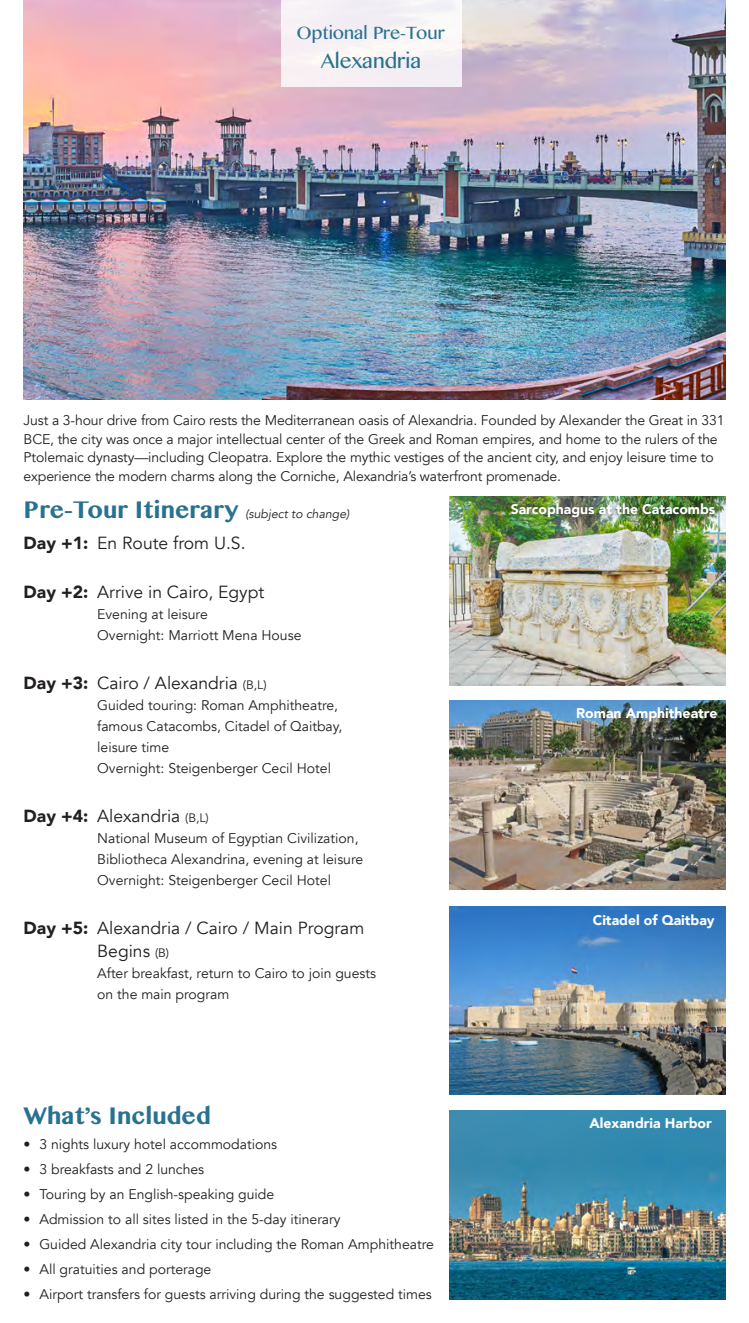
<style>
.page{position:relative;width:749px;height:1323px;background:#fff}
.page>*{position:absolute;margin:0;border:0;box-sizing:border-box;transform-origin:0 0}
.Heading{font:700 28px "Khmer MN";color:#287290}
.t1{font:24.5px "Khmer MN";color:#287290}
.t2{font:21px "Khmer MN";color:#287290}
.Sub_Day{font:17.5px "Avenir";color:#231f20}
.Sub_Day-2{font:14px/18.4px "Avenir";color:#231f20}
.t3{font:900 14px "Avenir";color:#fff}
.Heading-2{font:italic 12.25px "Avenir";color:#231f20}
.s1{font-weight:900}
.s2{font-size:12.25px}
</style>
<div class="page">
<img style="left:24px;top:0;width:700px;height:400px">
<img style="left:449px;top:906px;width:275px;height:188px">
<img style="left:449px;top:701px;width:275px;height:189px">
<img style="left:449px;top:497px;width:275px;height:189px">
<div style="left:281px;top:0;width:180px;height:87px;background:#f6f0f4"></div>
<div style="left:504px;top:497px;width:217px;height:27px;background:#231f20;opacity:.75"></div>
<img style="left:449px;top:1111px;width:275px;height:188px">
<p class="t2" style="left:296px;top:20px;width:150px">Optional Pre-Tour</p>
<p class="t1" style="left:320px;top:45px;width:102px">Alexandria</p>
<p class="Sub_Day-2" style="left:24px;top:412px;width:702px">Just a 3-hour drive from Cairo rests the Mediterranean oasis of Alexandria. Founded by Alexander the Great in 331<br>BCE, the city was once a major intellectual center of the Greek and Roman empires, and home to the rulers of the Ptolemaic dynasty—including Cleopatra. Explore the mythic vestiges of the ancient city, and enjoy leisure time to experience the modern charms along the Corniche, Alexandria’s waterfront promenade.</p>
<p class="Heading" style="left:24px;top:492px;width:216px">Pre-Tour Itinerary</p>
<p class="Heading-2" style="left:245px;top:506px;width:105px">(subject to change)</p>
<p class="Sub_Day" style="left:24px;top:533px;width:223px"><span class="s1">Day +1:</span> En Route from U.S.</p>
<p class="Sub_Day" style="left:24px;top:582px;width:242px"><span class="s1">Day +2:</span> Arrive in Cairo, Egypt</p>
<p class="Sub_Day-2" style="left:97px;top:605px;width:112px">Evening at leisure</p>
<p class="Sub_Day-2" style="left:97px;top:626px;width:206px">Overnight: Marriott Mena House</p>
<p class="Sub_Day" style="left:24px;top:673px;width:244px"><span class="s1">Day +3:</span> Cairo / Alexandria <span class="s2">(B,L)</span></p>
<p class="Sub_Day-2" style="left:97px;top:696px;width:242px">Guided touring: Roman Amphitheatre,</p>
<p class="Sub_Day-2" style="left:97px;top:717px;width:246px">famous Catacombs, Citadel of Qaitbay,</p>
<p class="Sub_Day-2" style="left:97px;top:738px;width:74px">leisure time</p>
<p class="Sub_Day-2" style="left:97px;top:759px;width:235px">Overnight: Steigenberger Cecil Hotel</p>
<p class="Sub_Day" style="left:24px;top:806px;width:186px"><span class="s1">Day +4:</span> Alexandria <span class="s2">(B,L)</span></p>
<p class="Sub_Day-2" style="left:97px;top:829px;width:263px">National Museum of Egyptian Civilization,</p>
<p class="Sub_Day-2" style="left:97px;top:850px;width:267px">Bibliotheca Alexandrina, evening at leisure</p>
<p class="Sub_Day-2" style="left:97px;top:871px;width:235px">Overnight: Steigenberger Cecil Hotel</p>
<p class="Sub_Day" style="left:24px;top:918px;width:342px"><span class="s1">Day +5:</span> Alexandria / Cairo / Main Program</p>
<p class="Sub_Day" style="left:97px;top:940px;width:73px">Begins <span class="s2">(B)</span></p>
<p class="Sub_Day-2" style="left:97px;top:964px;width:280px">After breakfast, return to Cairo to join guests</p>
<p class="Sub_Day-2" style="left:97px;top:985px;width:133px">on the main program</p>
<p class="Heading" style="left:24px;top:1098px;width:189px">What’s Included</p>
<p class="Sub_Day-2" style="left:24px;top:1135px;width:255px">• 3 nights luxury hotel accommodations</p>
<p class="Sub_Day-2" style="left:24px;top:1160px;width:182px">• 3 breakfasts and 2 lunches</p>
<p class="Sub_Day-2" style="left:24px;top:1185px;width:252px">• Touring by an English-speaking guide</p>
<p class="Sub_Day-2" style="left:24px;top:1211px;width:318px">• Admission to all sites listed in the 5-day itinerary</p>
<p class="Sub_Day-2" style="left:24px;top:1236px;width:411px">• Guided Alexandria city tour including the Roman Amphitheatre</p>
<p class="Sub_Day-2" style="left:24px;top:1261px;width:189px">• All gratuities and porterage</p>
<p class="Sub_Day-2" style="left:24px;top:1286px;width:409px">• Airport transfers for guests arriving during the suggested times</p>
<p class="t3" style="left:510px;top:497px;width:206px">Sarcophagus at the Catacombs</p>
<p class="t3" style="left:576px;top:701px;width:143px">Roman Amphitheatre</p>
<p class="t3" style="left:592px;top:908px;width:123px">Citadel of Qaitbay</p>
<p class="t3" style="left:589px;top:1112px;width:124px">Alexandria Harbor</p>
</div>
